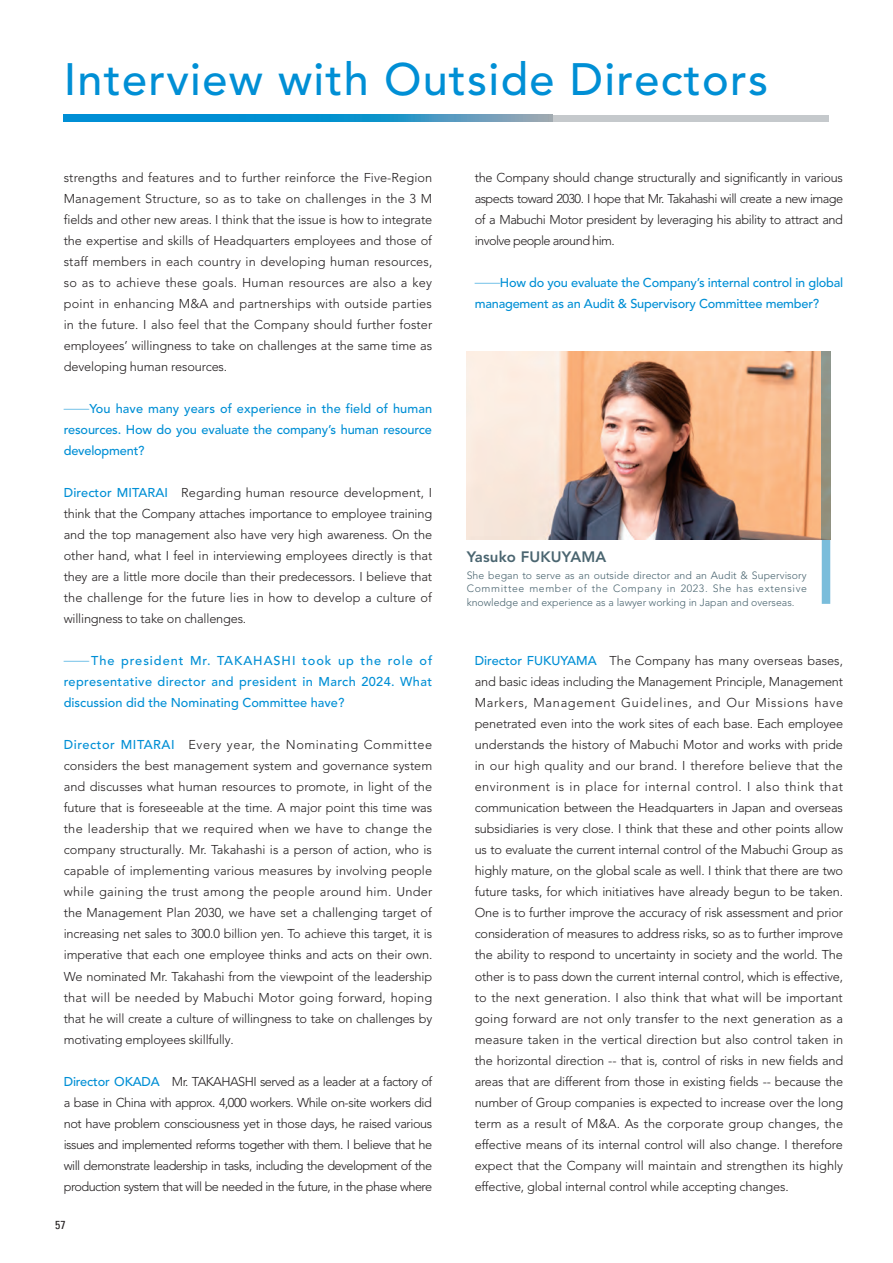
<style>
.page{position:relative;width:893px;height:1263px;background:#fff}
.page>*{position:absolute;margin:0;border:0;box-sizing:border-box;transform-origin:0 0}
.t1{font:500 45px "Avenir LT Pro";letter-spacing:.03em;color:#008fd5}
.t2{font:800 15px "Avenir LT Pro";letter-spacing:.01em;color:#4a6570}
.t3{font:300 12.75px/21px "Avenir LT Pro";letter-spacing:-.015em;color:#231f20;text-align:justify}
.t4{font:500 12.75px/21px "Avenir LT Pro";letter-spacing:-.015em;color:#008fd5;text-align:justify}
.t5{font:condensed 11.7px "Univers LT Std";color:#231f20}
.t6{font:300 10.5px/13.5px "Avenir LT Pro";color:#4a6570;text-align:justify}
.s1{font-family:"Koz Go Pr 6 N";font-weight:400}
.s2{font-weight:500;color:#008fd5}
</style>
<div class="page">
<img style="left:467px;top:352px;width:355px;height:187px">
<svg style="left:822px;top:352px;width:8px;height:252px;background:#899d9a"></svg>
<div style="left:147px;top:115px;width:682px;height:6px;background:#c5c9cc"></div>
<svg style="left:64px;top:115px;width:489px;height:6px;background:#2194cb"></svg>
<h1 class="t1" style="left:64px;top:53px;width:706px">Interview with Outside Directors</h1>
<p class="t3" style="left:64px;top:168px;width:370px">strengths and features and to further reinforce the Five-Region Management Structure, so as to take on challenges in the 3 M fields and other new areas. I think that the issue is how to integrate the expertise and skills of Headquarters employees and those of staff members in each country in developing human resources, so as to achieve these goals. Human resources are also a key point in enhancing M&amp;A and partnerships with outside parties in the future. I also feel that the Company should further foster employees’ willingness to take on challenges at the same time as developing human resources.</p>
<p class="t4" style="left:64px;top:399px;width:370px"><span class="s1">―</span>You have many years of experience in the field of human resources. How do you evaluate the company’s human resource development?</p>
<p class="t3" style="left:64px;top:483px;width:370px"><span class="s2">Director MITARAI</span> Regarding human resource development, I think that the Company attaches importance to employee training and the top management also have very high awareness. On the other hand, what I feel in interviewing employees directly is that they are a little more docile than their predecessors. I believe that the challenge for the future lies in how to develop a culture of willingness to take on challenges.</p>
<p class="t4" style="left:64px;top:651px;width:370px"><span class="s1">―</span>The president Mr. TAKAHASHI took up the role of representative director and president in March 2024. What discussion did the Nominating Committee have?</p>
<p class="t3" style="left:64px;top:735px;width:370px"><span class="s2">Director MITARAI</span> Every year, the Nominating Committee considers the best management system and governance system and discusses what human resources to promote, in light of the future that is foreseeable at the time. A major point this time was the leadership that we required when we have to change the company structurally. Mr. Takahashi is a person of action, who is capable of implementing various measures by involving people while gaining the trust among the people around him. Under the Management Plan 2030, we have set a challenging target of increasing net sales to 300.0 billion yen. To achieve this target, it is imperative that each one employee thinks and acts on their own.<br>We nominated Mr. Takahashi from the viewpoint of the leadership that will be needed by Mabuchi Motor going forward, hoping that he will create a culture of willingness to take on challenges by motivating employees skillfully.</p>
<p class="t3" style="left:64px;top:1070px;width:370px"><span class="s2">Director OKADA</span> Mr. TAKAHASHI served as a leader at a factory of a base in China with approx. 4,000 workers. While on-site workers did not have problem consciousness yet in those days, he raised various issues and implemented reforms together with them. I believe that he will demonstrate leadership in tasks, including the development of the production system that will be needed in the future, in the phase where</p>
<p class="t5" style="left:55px;top:1217px;width:12px">57</p>
<p class="t3" style="left:475px;top:167px;width:370px">the Company should change structurally and significantly in various aspects toward 2030. I hope that Mr. Takahashi will create a new image of a Mabuchi Motor president by leveraging his ability to attract and involve people around him.</p>
<p class="t4" style="left:475px;top:273px;width:370px"><span class="s1">―</span>How do you evaluate the Company’s internal control in global management as an Audit &amp; Supervisory Committee member?</p>
<p class="t2" style="left:467px;top:547px;width:141px">Yasuko FUKUYAMA</p>
<p class="t6" style="left:467px;top:568px;width:342px">She began to serve as an outside director and an Audit &amp; Supervisory Committee member of the Company in 2023. She has extensive knowledge and experience as a lawyer working in Japan and overseas.</p>
<p class="t3" style="left:475px;top:651px;width:370px"><span class="s2">Director FUKUYAMA</span> The Company has many overseas bases, and basic ideas including the Management Principle, Management Markers, Management Guidelines, and Our Missions have penetrated even into the work sites of each base. Each employee understands the history of Mabuchi Motor and works with pride in our high quality and our brand. I therefore believe that the environment is in place for internal control. I also think that communication between the Headquarters in Japan and overseas subsidiaries is very close. I think that these and other points allow us to evaluate the current internal control of the Mabuchi Group as highly mature, on the global scale as well. I think that there are two future tasks, for which initiatives have already begun to be taken.<br>One is to further improve the accuracy of risk assessment and prior consideration of measures to address risks, so as to further improve the ability to respond to uncertainty in society and the world. The other is to pass down the current internal control, which is effective, to the next generation. I also think that what will be important going forward are not only transfer to the next generation as a measure taken in the vertical direction but also control taken in the horizontal direction -- that is, control of risks in new fields and areas that are different from those in existing fields -- because the number of Group companies is expected to increase over the long term as a result of M&amp;A. As the corporate group changes, the effective means of its internal control will also change. I therefore expect that the Company will maintain and strengthen its highly effective, global internal control while accepting changes.</p>
</div>
